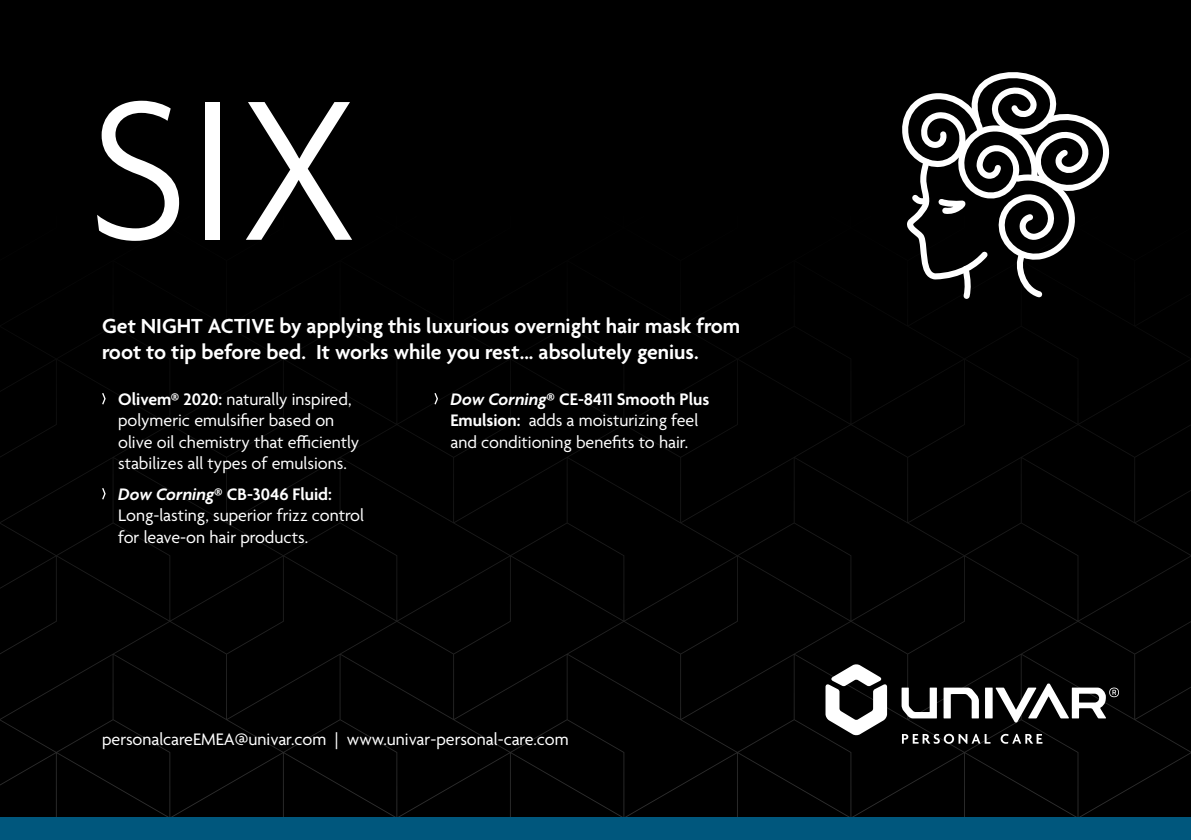
<style>
.page{position:relative;width:1191px;height:840px;background:#fff}
.page>*{position:absolute;margin:0;border:0;box-sizing:border-box;transform-origin:0 0}
.t1{font:300 215.8px "Agenda";color:#fff}
.t2{font:600 22px/26.4px "Agenda";color:#fff}
.t3{font:18px/21.6px "Agenda";color:#fff}
.s1{font-weight:600}
.s2{font-weight:600;font-style:italic}
</style>
<div class="page">
<div style="left:0;top:0;width:1191px;height:816px;background:#000"></div>
<div style="left:985px;top:687px;width:7px;height:31px;background:#fff"></div>
<svg style="left:901px;top:687px;width:36px;height:31px"></svg>
<svg style="left:943px;top:687px;width:36px;height:31px"></svg>
<svg style="left:825px;top:664px;width:62px;height:71px"></svg>
<svg style="left:995px;top:683px;width:124px;height:39px"></svg>
<svg style="left:902px;top:733px;width:88px;height:10px"></svg>
<svg style="left:1000px;top:733px;width:42px;height:10px"></svg>
<div style="left:0;top:816px;width:1191px;height:23px;background:#00577d"></div>
<svg style="left:101px;top:391px;width:5px;height:15px"></svg>
<svg style="left:101px;top:486px;width:5px;height:14px"></svg>
<svg style="left:433px;top:391px;width:6px;height:15px"></svg>
<svg style="left:902px;top:72px;width:207px;height:227px"></svg>
<h1 class="t1" style="left:87px;top:54px;width:275px">SIX</h1>
<p class="t2" style="left:102px;top:313px;width:640px">Get NIGHT ACTIVE by applying this luxurious overnight hair mask from root to tip before bed. It works while you rest... absolutely genius.</p>
<p class="t3" style="left:118px;top:389px;width:243px"><span class="s1">Olivem® 2020:</span> naturally inspired, polymeric emulsifier based on olive oil chemistry that efficiently stabilizes all types of emulsions.</p>
<p class="t3" style="left:118px;top:484px;width:247px"><span class="s2">Dow Corning</span><span class="s1">® CB-3046 Fluid:<br></span>Long-lasting, superior frizz control for leave-on hair products.</p>
<p class="t3" style="left:450px;top:389px;width:260px"><span class="s2">Dow Corning</span><span class="s1">® CE-8411 Smooth Plus<br>Emulsion:</span> adds a moisturizing feel and conditioning benefits to hair.</p>
<p class="t3" style="left:102px;top:729px;width:468px">personalcareEMEA@univar.com | www.univar-personal-care.com</p>
</div>
